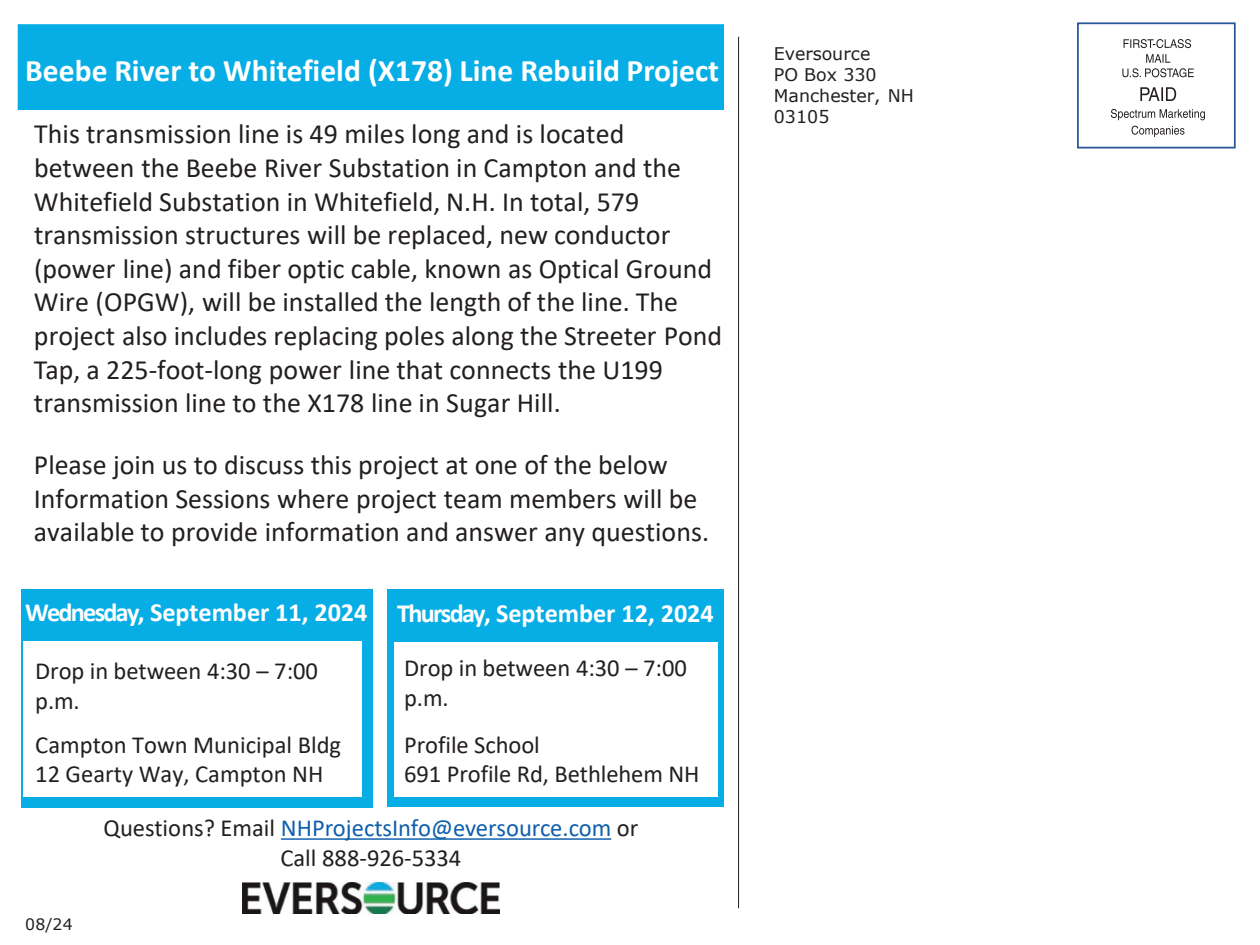
<style>
.page{position:relative;width:1260px;height:945px;background:#fff}
.page>*{position:absolute;margin:0;border:0;box-sizing:border-box;transform-origin:0 0}
.t1{font:700 31.5px "Calibri";color:#fff}
.t2{font:28px/33.6px "Calibri";color:#231f20}
.t3{font:700 26.25px "Calibri";letter-spacing:-.005em;color:#fff}
.t4{font:24.5px/29.4px "Calibri";letter-spacing:-.005em;color:#231f20}
.t5{font:17.5px/21px "Verdana";color:#231f20}
.t6{font:15.75px "Verdana";color:#231f20}
.s1{color:#0f5fad}
</style>
<div class="page">
<div style="left:1077px;top:22px;width:159px;height:127px;border:2px solid #285696"></div>
<hr style="left:738px;top:37px;width:1px;height:871px;background:#231f20">
<div style="left:17px;top:23px;width:708px;height:88px;background:#07aee6"></div>
<div style="left:16px;top:22px;width:710px;height:90px;border:2px solid #fff"></div>
<svg style="left:281px;top:838px;width:330px;height:2px"></svg>
<div style="left:21px;top:589px;width:352px;height:219px;background:#07aee6"></div>
<div style="left:24px;top:641px;width:338px;height:155px;background:#fff"></div>
<img style="left:243px;top:882px;width:256px;height:31px">
<div style="left:388px;top:589px;width:336px;height:218px;background:#07aee6"></div>
<div style="left:394px;top:642px;width:324px;height:154px;background:#fff"></div>
<svg style="left:1132px;top:126px;width:52px;height:11px"></svg>
<svg style="left:1111px;top:109px;width:94px;height:11px"></svg>
<svg style="left:1140px;top:87px;width:36px;height:14px"></svg>
<svg style="left:1122px;top:54px;width:72px;height:23px"></svg>
<svg style="left:1124px;top:39px;width:67px;height:9px"></svg>
<p class="t1" style="left:25px;top:48px;width:695px">Beebe River to Whitefield (X178) Line Rebuild Project</p>
<p class="t2" style="left:34px;top:117px;width:690px">This transmission line is 49 miles long and is located between the Beebe River Substation in Campton and the Whitefield Substation in Whitefield, N.H. In total, 579 transmission structures will be replaced, new conductor (power line) and fiber optic cable, known as Optical Ground Wire (OPGW), will be installed the length of the line. The project also includes replacing poles along the Streeter Pond Tap, a 225-foot-long power line that connects the U199 transmission line to the X178 line in Sugar Hill.</p>
<p class="t2" style="left:34px;top:447px;width:677px">Please join us to discuss this project at one of the below<br>Information Sessions where project team members will be available to provide information and answer any questions.</p>
<p class="t3" style="left:25px;top:594px;width:344px">Wednesday, September 11, 2024</p>
<p class="t4" style="left:35px;top:656px;width:284px">Drop in between 4:30 – 7:00 p.m.</p>
<p class="t4" style="left:35px;top:730px;width:307px">Campton Town Municipal Bldg<br>12 Gearty Way, Campton NH</p>
<p class="t3" style="left:397px;top:595px;width:318px">Thursday, September 12, 2024</p>
<p class="t4" style="left:404px;top:653px;width:284px">Drop in between 4:30 – 7:00 p.m.</p>
<p class="t4" style="left:404px;top:729px;width:297px">Profile School<br>691 Profile Rd, Bethlehem NH</p>
<p class="t6" style="left:25px;top:914px;width:49px">08/24</p>
<p class="t4" style="left:103px;top:813px;width:536px;text-align:center">Questions? Email <span class="s1">NHProjectsInfo@eversource.com</span> or<br>Call 888-926-5334</p>
<p class="t5" style="left:774px;top:43px;width:141px">Eversource<br>PO Box 330<br>Manchester, NH<br>03105</p>
</div>
